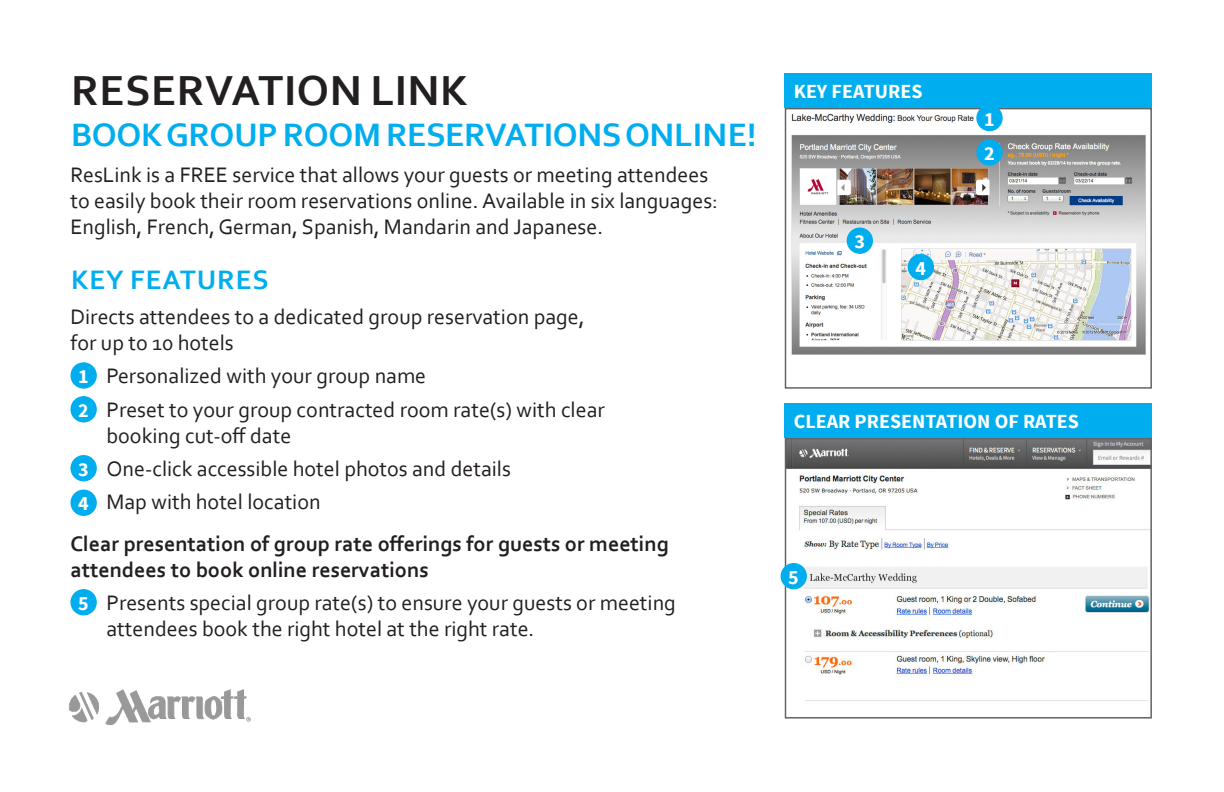
<style>
.page{position:relative;width:1224px;height:792px;background:#fff}
.page>*{position:absolute;margin:0;border:0;box-sizing:border-box;transform-origin:0 0}
.t1{font:700 44px "Corbel";letter-spacing:.015em;color:#231f20}
.t2{font:700 34px "Corbel";letter-spacing:-.01em;color:#00aeef}
.t3{font:700 28px "Corbel";letter-spacing:.03em;color:#00aeef}
.Text_List{font:22px/26px "Corbel";color:#231f20}
.Text{font:22px/26px "Corbel";color:#231f20}
.Subhead{font:700 22px/26px "Corbel";color:#231f20}
.t4{font:700 20px "Source Sans Pro";color:#fff}
</style>
<div class="page">
<img style="left:69px;top:689px;width:182px;height:37px">
<img style="left:791px;top:111px;width:355px;height:244px">
<div style="left:785px;top:108px;width:367px;height:281px;border:2px solid #636366"></div>
<div style="left:976px;top:105px;width:27px;height:26px;background:#00aeef;border-radius:50%"></div>
<div style="left:847px;top:228px;width:26px;height:26px;background:#00aeef;border-radius:50%"></div>
<div style="left:976px;top:139px;width:27px;height:27px;background:#00aeef;border-radius:50%"></div>
<div style="left:908px;top:254px;width:26px;height:26px;background:#00aeef;border-radius:50%"></div>
<div style="left:785px;top:73px;width:367px;height:35px;background:#00aeef"></div>
<img style="left:788px;top:441px;width:361px;height:260px">
<div style="left:785px;top:438px;width:367px;height:281px;border:2px solid #636366"></div>
<div style="left:781px;top:563px;width:26px;height:26px;background:#00aeef;border-radius:50%"></div>
<div style="left:785px;top:403px;width:367px;height:35px;background:#00aeef"></div>
<div style="left:70px;top:362px;width:27px;height:27px;background:#00aeef;border-radius:50%"></div>
<div style="left:70px;top:396px;width:27px;height:26px;background:#00aeef;border-radius:50%"></div>
<div style="left:70px;top:455px;width:27px;height:26px;background:#00aeef;border-radius:50%"></div>
<div style="left:70px;top:490px;width:27px;height:26px;background:#00aeef;border-radius:50%"></div>
<div style="left:70px;top:589px;width:27px;height:26px;background:#00aeef;border-radius:50%"></div>
<p class="t1" style="left:71px;top:63px;width:398px">RESERVATION LINK</p>
<p class="t2" style="left:71px;top:113px;width:687px">BOOK GROUP ROOM RESERVATIONS ONLINE!</p>
<p class="Text" style="left:70px;top:161px;width:649px">ResLink is a FREE service that allows your guests or meeting attendees to easily book their room reservations online. Available in six languages:<br>English, French, German, Spanish, Mandarin and Japanese.</p>
<p class="t3" style="left:71px;top:263px;width:199px">KEY FEATURES</p>
<p class="Text" style="left:70px;top:303px;width:516px">Directs attendees to a dedicated group reservation page, for up to 10 hotels</p>
<p class="Text_List" style="left:106px;top:363px;width:321px">Personalized with your group name</p>
<p class="Text_List" style="left:106px;top:396px;width:500px">Preset to your group contracted room rate(s) with clear booking cut-off date</p>
<p class="Text_List" style="left:106px;top:455px;width:406px">One-click accessible hotel photos and details</p>
<p class="Text_List" style="left:106px;top:488px;width:216px">Map with hotel location</p>
<p class="Subhead" style="left:70px;top:530px;width:600px">Clear presentation of group rate offerings for guests or meeting attendees to book online reservations</p>
<p class="Text_List" style="left:106px;top:590px;width:571px">Presents special group rate(s) to ensure your guests or meeting attendees book the right hotel at the right rate.</p>
<p class="t4" style="left:78px;top:364px;width:12px">1</p>
<p class="t4" style="left:78px;top:397px;width:12px">2</p>
<p class="t4" style="left:78px;top:456px;width:12px">3</p>
<p class="t4" style="left:78px;top:491px;width:12px">4</p>
<p class="t4" style="left:78px;top:590px;width:12px">5</p>
<p class="t4" style="left:794px;top:79px;width:130px">KEY FEATURES</p>
<p class="t4" style="left:854px;top:229px;width:12px">3</p>
<p class="t4" style="left:915px;top:255px;width:12px">4</p>
<p class="t4" style="left:984px;top:106px;width:12px">1</p>
<p class="t4" style="left:984px;top:140px;width:12px">2</p>
<p class="t4" style="left:794px;top:409px;width:287px">CLEAR PRESENTATION OF RATES</p>
<p class="t4" style="left:788px;top:564px;width:12px">5</p>
</div>
